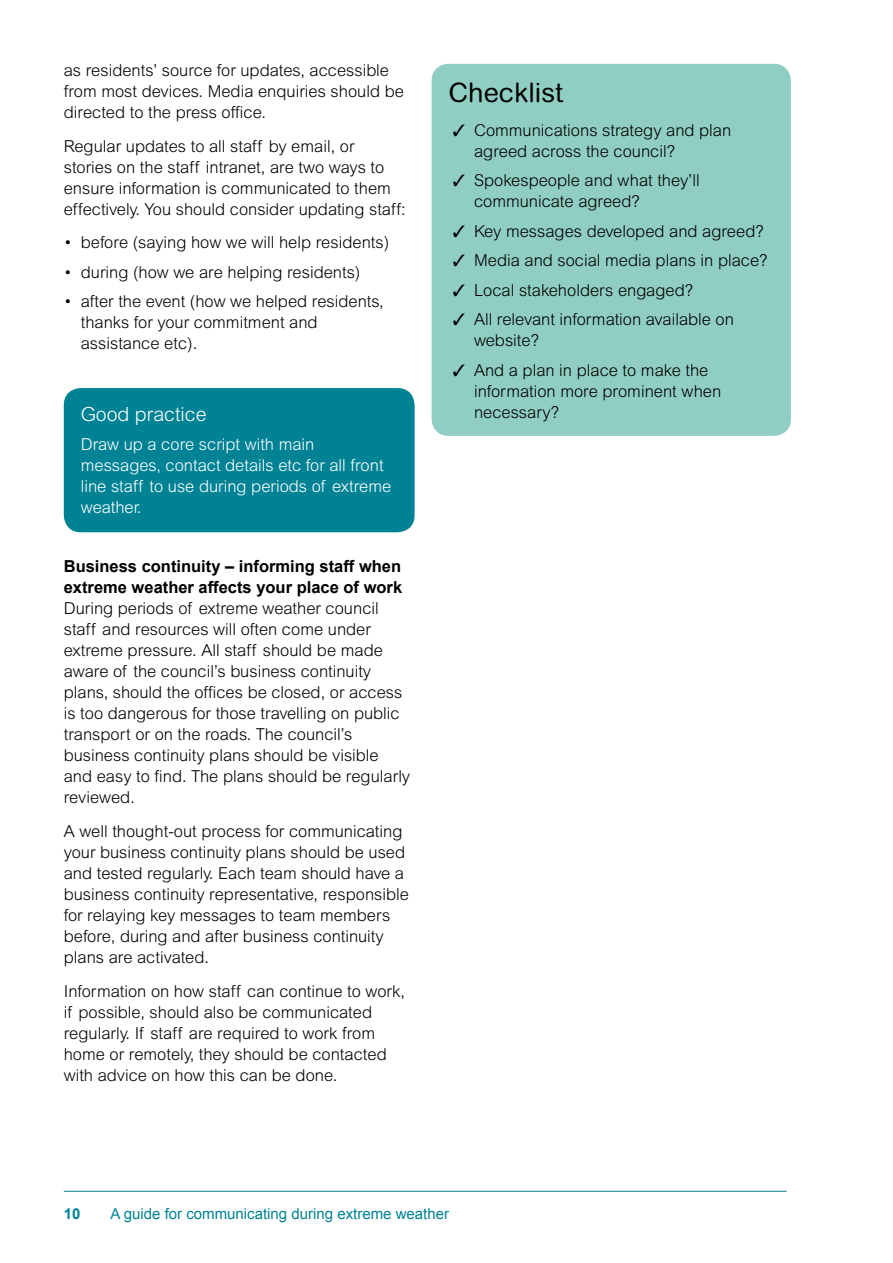
<style>
.page{position:relative;width:893px;height:1263px;background:#fff}
.page>*{position:absolute;margin:0;border:0;box-sizing:border-box;transform-origin:0 0}
.t1{font:27px "Arial Rounded MT";color:#000}
.t2{font:300 19.5px "Arial MT Std";color:#fff}
.t3{font:300 16.5px/21px "Arial MT Std";color:#000}
.t4{font:300 16.5px/21px "Arial MT Std";color:#fff}
.t5{font:700 16.5px/21px "Arial";color:#000}
.t6{font:15px "Arial";color:#008295}
.t7{font:700 15px "Arial";color:#008295}
</style>
<div class="page">
<hr style="left:64px;top:1191px;width:723px;height:1px;background:#008295">
<div style="left:64px;top:388px;width:351px;height:144px;background:#008295;border-radius:17px"></div>
<div style="left:432px;top:64px;width:359px;height:372px;background:#90cec3;border-radius:17px"></div>
<p class="t3" style="left:64px;top:59px;width:342px">as residents’ source for updates, accessible from most devices. Media enquiries should be directed to the press office.</p>
<p class="t3" style="left:64px;top:135px;width:343px">Regular updates to all staff by email, or stories on the staff intranet, are two ways to ensure information is communicated to them effectively. You should consider updating staff:</p>
<p class="t3" style="left:64px;top:232px;width:327px">• before (saying how we will help residents)</p>
<p class="t3" style="left:64px;top:261px;width:298px">• during (how we are helping residents)</p>
<p class="t3" style="left:81px;top:291px;width:305px;text-indent:-17px">• after the event (how we helped residents, thanks for your commitment and assistance etc).</p>
<p class="t2" style="left:81px;top:403px;width:127px">Good practice</p>
<p class="t4" style="left:81px;top:434px;width:312px">Draw up a core script with main messages, contact details etc for all front line staff to use during periods of extreme weather.</p>
<p class="t5" style="left:64px;top:556px;width:340px">Business continuity – informing staff when extreme weather affects your place of work</p>
<p class="t3" style="left:64px;top:598px;width:348px">During periods of extreme weather council staff and resources will often come under extreme pressure. All staff should be made aware of the council’s business continuity plans, should the offices be closed, or access is too dangerous for those travelling on public transport or on the roads. The council’s business continuity plans should be visible and easy to find. The plans should be regularly reviewed.</p>
<p class="t3" style="left:64px;top:821px;width:347px">A well thought-out process for communicating your business continuity plans should be used and tested regularly. Each team should have a business continuity representative, responsible for relaying key messages to team members before, during and after business continuity plans are activated.</p>
<p class="t3" style="left:64px;top:980px;width:343px">Information on how staff can continue to work, if possible, should also be communicated regularly. If staff are required to work from home or remotely, they should be contacted with advice on how this can be done.</p>
<h1 class="t1" style="left:449px;top:76px;width:116px">Checklist</h1>
<p class="t3" style="left:474px;top:119px;width:259px;text-indent:-21px">✓ Communications strategy and plan agreed across the council?</p>
<p class="t3" style="left:474px;top:170px;width:227px;text-indent:-21px">✓ Spokespeople and what they’ll communicate agreed?</p>
<p class="t3" style="left:453px;top:220px;width:312px">✓ Key messages developed and agreed?</p>
<p class="t3" style="left:453px;top:250px;width:316px">✓ Media and social media plans in place?</p>
<p class="t3" style="left:453px;top:279px;width:242px">✓ Local stakeholders engaged?</p>
<p class="t3" style="left:474px;top:309px;width:261px;text-indent:-21px">✓ All relevant information available on website?</p>
<p class="t3" style="left:474px;top:359px;width:249px;text-indent:-21px">✓ And a plan in place to make the information more prominent when necessary?</p>
<p class="t7" style="left:64px;top:1203px;width:18px">10</p>
<p class="t6" style="left:111px;top:1203px;width:340px">A guide for communicating during extreme weather</p>
</div>
